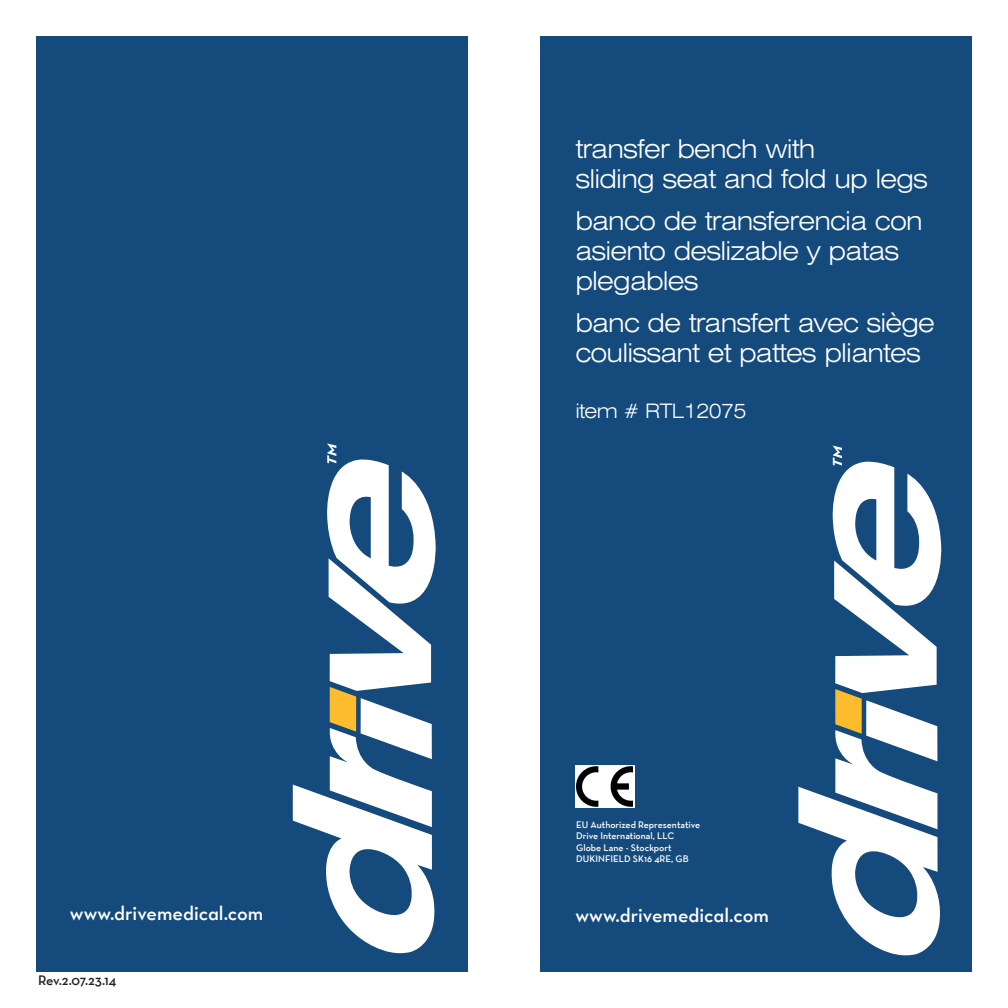
<style>
.page{position:relative;width:1008px;height:1008px;background:#fff}
.page>*{position:absolute;margin:0;border:0;box-sizing:border-box;transform-origin:0 0}
.t1{font:300 expanded 26px/30px "Swiss 721 BT";letter-spacing:-.03em;color:#fff}
.Copy_of_Normal{font:20px "Neutraface Text TT Demi Alt";color:#fff}
.t2{font:300 expanded 20px "Swiss 721 BT";letter-spacing:-.03em;color:#fff}
.Copy_of_Normal-2{font:14px "Neutraface Text TT Demi Alt";letter-spacing:-.015em;color:#231f20}
.t3{font:600 9.8px "Neutraface Text TT";color:#fff}
</style>
<div class="page">
<div style="left:540px;top:36px;width:432px;height:936px;background:#144a7c"></div>
<svg style="left:798px;top:446px;width:144px;height:509px"></svg>
<div style="left:36px;top:36px;width:432px;height:936px;background:#144a7c"></div>
<svg style="left:293px;top:443px;width:143px;height:510px"></svg>
<svg style="left:575px;top:766px;width:59px;height:42px"></svg>
<img style="left:577px;top:767px;width:55px;height:40px">
<p class="t1" style="left:575px;top:133px;width:242px">transfer bench with</p>
<p class="t1" style="left:575px;top:163px;width:354px">sliding seat and fold up legs</p>
<p class="t1" style="left:575px;top:205px;width:349px">banco de transferencia con asiento deslizable y patas plegables</p>
<p class="t1" style="left:575px;top:307px;width:361px">banc de transfert avec siège coulissant et pattes pliantes</p>
<p class="t2" style="left:575px;top:399px;width:173px">item # RTL12075</p>
<p class="t3" style="left:576px;top:818px;width:126px">EU Authorized Representative</p>
<p class="t3" style="left:576px;top:830px;width:100px">Drive International, LLC</p>
<p class="t3" style="left:576px;top:841px;width:97px">Globe Lane - Stockport</p>
<p class="t3" style="left:576px;top:853px;width:114px">DUKINFIELD SK16 4RE, GB</p>
<p class="Copy_of_Normal" style="left:70px;top:901px;width:195px">www.drivemedical.com</p>
<p class="Copy_of_Normal" style="left:575px;top:903px;width:195px">www.drivemedical.com</p>
<p class="Copy_of_Normal-2" style="left:38px;top:971px;width:80px">Rev.2.07.23.14</p>
</div>
